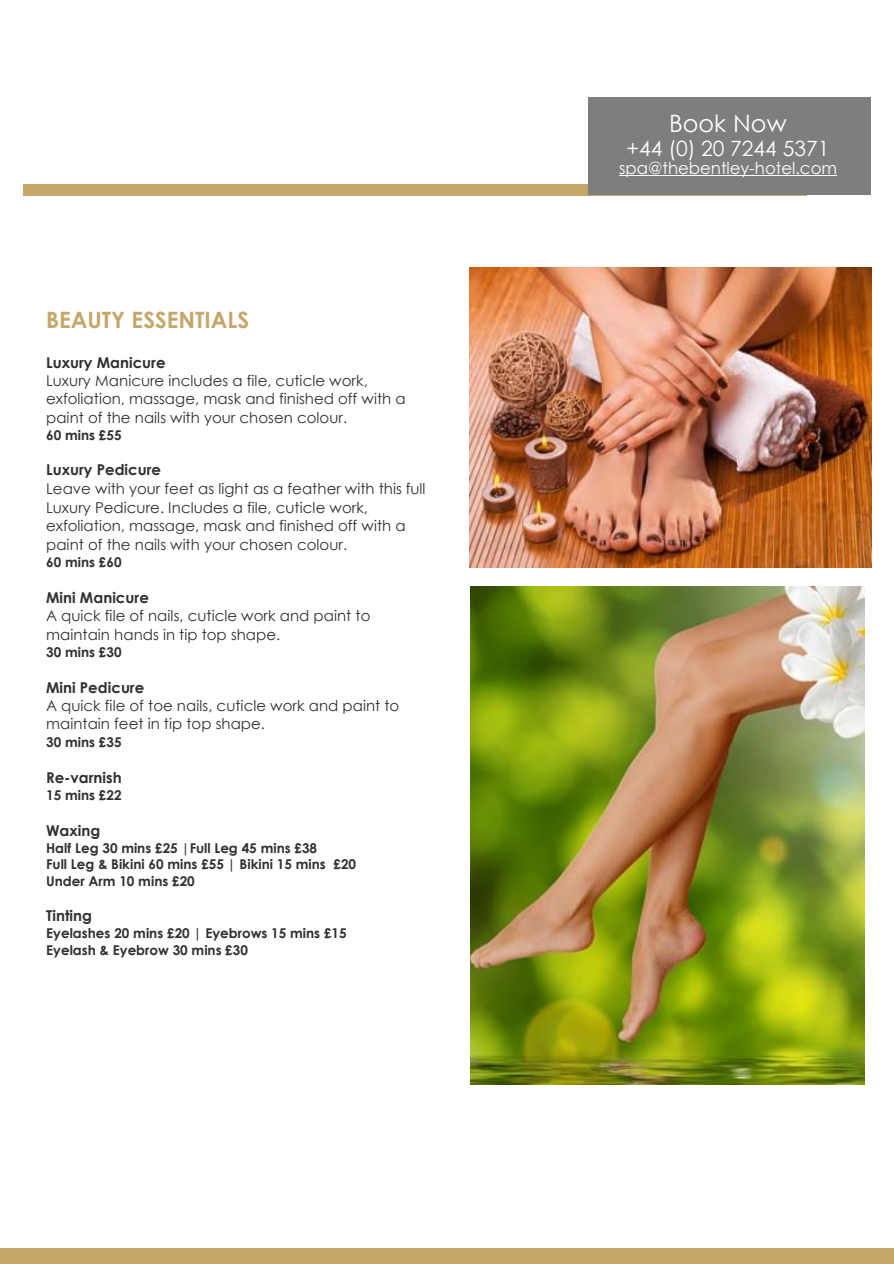
<style>
.page{position:relative;width:894px;height:1264px;background:#fff}
.page>*{position:absolute;margin:0;border:0;box-sizing:border-box;transform-origin:0 0}
.t1{font:24px "Century Gothic";color:#fff}
.t2{font:700 22.5px "Century Gothic";color:#c5a76c}
.t3{font:21px "Century Gothic";color:#fff}
.t4{font:16.5px "Century Gothic";color:#fff}
.t5{font:15px/18.3px "Century Gothic";letter-spacing:.005em;color:#323031}
.t6{font:700 15px "Century Gothic";color:#323031}
.t7{font:700 13.5px/16.6px "Century Gothic";color:#323031}
</style>
<div class="page">
<div style="left:0;top:1248px;width:893px;height:15px;background:#c5a76c"></div>
<div style="left:23px;top:184px;width:783px;height:12px;background:#c5a76c"></div>
<div style="left:588px;top:98px;width:282px;height:97px;background:#7e7e7e"></div>
<hr style="left:619px;top:175px;width:217px;height:1px;background:#fff">
<img style="left:469px;top:267px;width:402px;height:300px">
<img style="left:471px;top:586px;width:393px;height:498px">
<h2 class="t2" style="left:46px;top:302px;width:204px">BEAUTY ESSENTIALS</h2>
<p class="t6" style="left:46px;top:350px;width:121px">Luxury Manicure</p>
<p class="t5" style="left:46px;top:371px;width:361px">Luxury Manicure includes a file, cuticle work, exfoliation, massage, mask and finished off with a paint of the nails with your chosen colour.</p>
<p class="t7" style="left:46px;top:426px;width:77px">60 mins £55</p>
<p class="t6" style="left:46px;top:458px;width:116px">Luxury Pedicure</p>
<p class="t5" style="left:46px;top:479px;width:381px">Leave with your feet as light as a feather with this full Luxury Pedicure. Includes a file, cuticle work, exfoliation, massage, mask and finished off with a paint of the nails with your chosen colour.</p>
<p class="t7" style="left:46px;top:552px;width:77px">60 mins £60</p>
<p class="t6" style="left:46px;top:585px;width:104px">Mini Manicure</p>
<p class="t5" style="left:46px;top:606px;width:326px">A quick file of nails, cuticle work and paint to maintain hands in tip top shape.</p>
<p class="t7" style="left:46px;top:642px;width:77px">30 mins £30</p>
<p class="t6" style="left:46px;top:675px;width:100px">Mini Pedicure</p>
<p class="t5" style="left:46px;top:696px;width:355px">A quick file of toe nails, cuticle work and paint to maintain feet in tip top shape.</p>
<p class="t7" style="left:46px;top:732px;width:77px">30 mins £35</p>
<p class="t6" style="left:46px;top:765px;width:77px">Re-varnish</p>
<p class="t7" style="left:46px;top:786px;width:77px">15 mins £22</p>
<p class="t6" style="left:46px;top:819px;width:56px">Waxing</p>
<p class="t7" style="left:46px;top:838px;width:311px">Half Leg 30 mins £25 |Full Leg 45 mins £38<br>Full Leg &amp; Bikini 60 mins £55 | Bikini 15 mins £20<br>Under Arm 10 mins £20</p>
<p class="t6" style="left:46px;top:904px;width:47px">Tinting</p>
<p class="t7" style="left:46px;top:924px;width:302px">Eyelashes 20 mins £20 | Eyebrows 15 mins £15<br>Eyelash &amp; Eyebrow 30 mins £30</p>
<h1 class="t1" style="left:669px;top:106px;width:119px">Book Now</h1>
<h3 class="t3" style="left:626px;top:133px;width:204px">+44 (0) 20 7244 5371</h3>
<p class="t4" style="left:619px;top:156px;width:219px">spa@thebentley-hotel.com</p>
</div>
